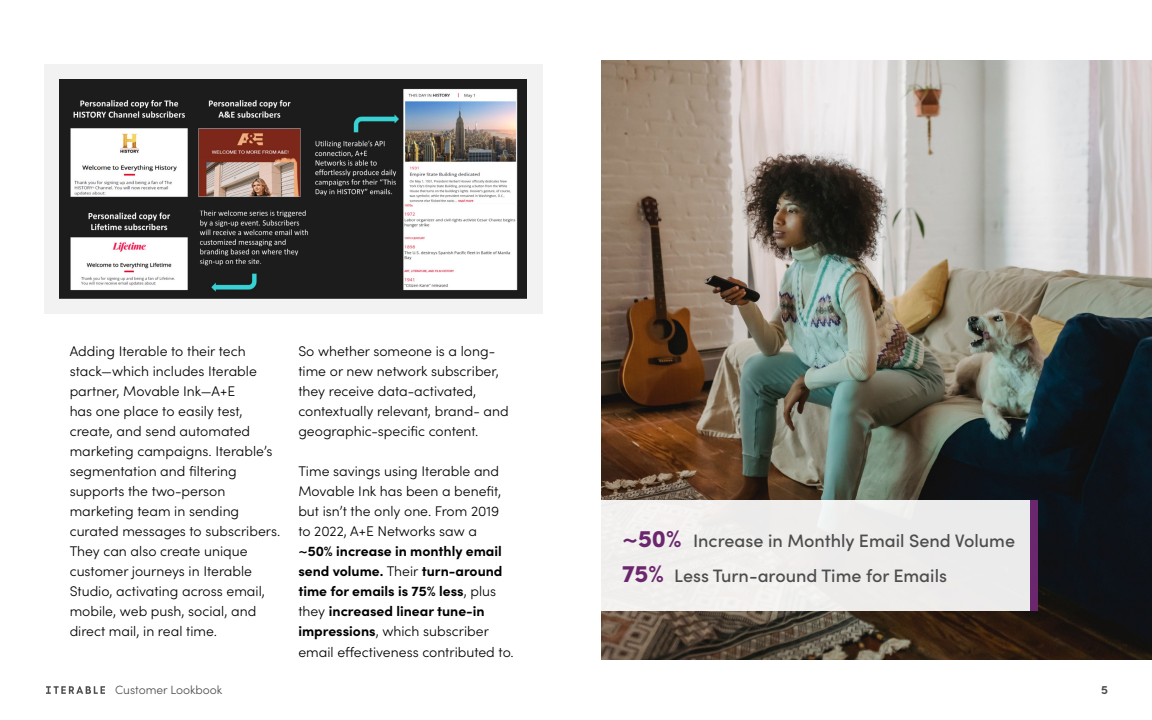
<style>
.page{position:relative;width:1152px;height:720px;background:#fff}
.page>*{position:absolute;margin:0;border:0;box-sizing:border-box;transform-origin:0 0}
.t1{font:500 18px/35.5px "Sofia Pro";color:#4e4d4d}
.t2{font:300 14px/20px "Sofia Pro";color:#000}
.t3{font:700 14px/20px "Sofia Pro";color:#000}
.t4{font:300 12px "Sofia Pro";color:#4e4d4d}
.t5{font:700 12px "Sofia Pro";color:#4e4d4d}
.s1{font-weight:300}
.s2{font-weight:900;font-size:24px;color:#6b276e}
</style>
<div class="page">
<div style="left:44px;top:65px;width:499px;height:249px;background:#f2f2f2"></div>
<img style="left:60px;top:80px;width:467px;height:219px">
<img style="left:601px;top:60px;width:551px;height:600px">
<div style="left:595px;top:500px;width:439px;height:111px;background:#eeedec"></div>
<div style="left:1031px;top:500px;width:7px;height:111px;background:#6b276e"></div>
<svg style="left:46px;top:686px;width:59px;height:8px"></svg>
<p class="t2" style="left:70px;top:341px;width:212px">Adding Iterable to their tech stack—which includes Iterable partner, Movable Ink—A+E<br>has one place to easily test, create, and send automated marketing campaigns. Iterable’s segmentation and filtering supports the two-person marketing team in sending curated messages to subscribers.<br>They can also create unique customer journeys in Iterable<br>Studio, activating across email, mobile, web push, social, and direct mail, in real time.</p>
<p class="t2" style="left:298px;top:341px;width:212px">So whether someone is a long&shy;time or new network subscriber, they receive data-activated, contextually relevant, brand- and geographic-specific content.</p>
<p class="t2" style="left:298px;top:461px;width:204px">Time savings using Iterable and<br>Movable Ink has been a benefit, but isn’t the only one. From 2019 to 2022, A+E Networks saw a</p>
<p class="t3" style="left:298px;top:540px;width:217px">~50% increase in monthly email send volume. <span class="s1">Their</span> turn-around time for emails is 75% less<span class="s1">, plus they</span> increased linear tune-in impressions<span class="s1">, which subscriber email effectiveness contributed to.</span></p>
<p class="t1" style="left:622px;top:522px;width:395px"><span class="s2">~50%</span> Increase in Monthly Email Send Volume<br><span class="s2">75%</span> Less Turn-around Time for Emails</p>
<p class="t4" style="left:115px;top:681px;width:109px">Customer Lookbook</p>
<p class="t5" style="left:1101px;top:680px;width:8px">5</p>
</div>
